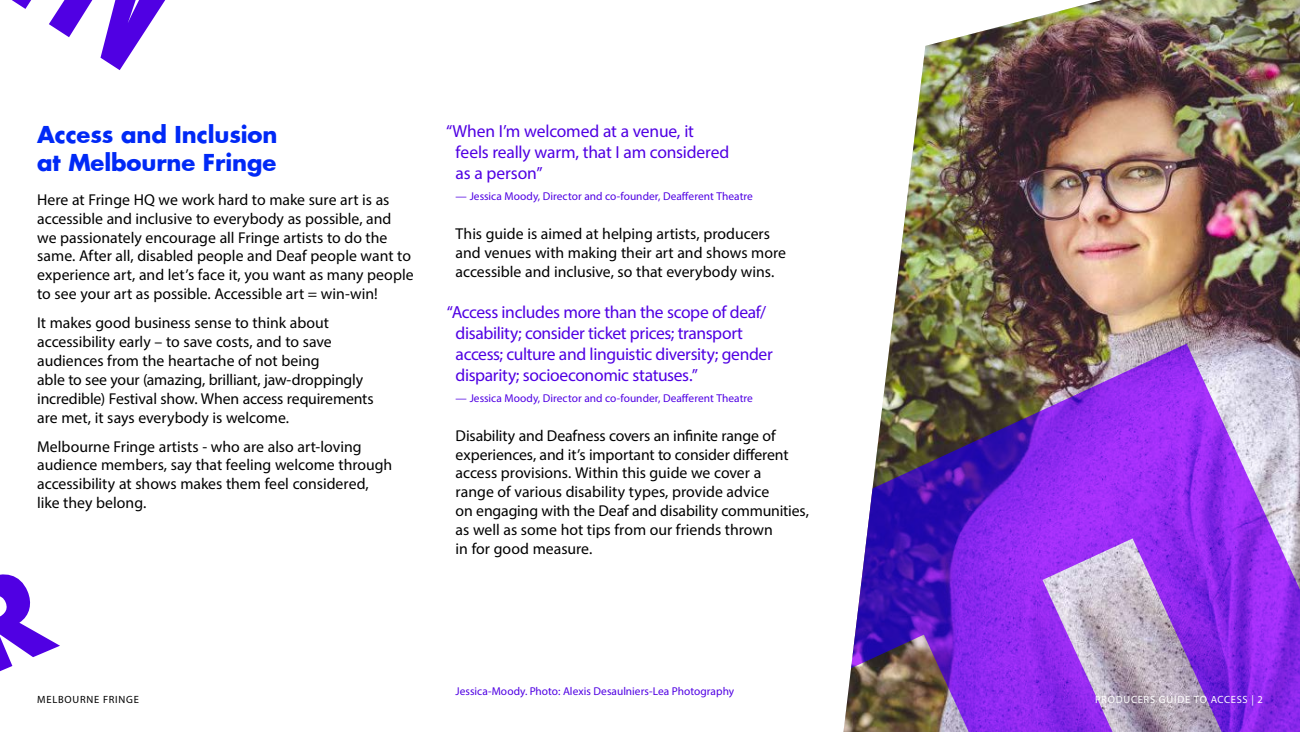
<style>
.page{position:relative;width:1300px;height:732px;background:#fff}
.page>*{position:absolute;margin:0;border:0;box-sizing:border-box;transform-origin:0 0}
.t1{font:700 22.75px/28px "Futura";letter-spacing:-.005em;color:#0029f6}
.t2{font:17.5px/21px "Myriad Pro";letter-spacing:-.02em;color:#5000e3}
.t3{font:15.75px/18.9px "Myriad Pro";color:#000}
.t4{font:11.38px "Myriad Pro";letter-spacing:.005em;color:#5000e3}
.t5{font:10.5px "Myriad Pro";letter-spacing:.07em;color:#fff}
.t6{font:10.5px "Myriad Pro";letter-spacing:.075em;color:#000}
</style>
<div class="page">
<img style="left:889px;top:0;width:411px;height:344px">
<img style="left:843px;top:344px;width:457px;height:388px">
<svg style="left:0;top:574px;width:60px;height:98px"></svg>
<svg style="left:12px;top:0;width:19px;height:9px"></svg>
<svg style="left:49px;top:0;width:117px;height:70px"></svg>
<h1 class="t1" style="left:37px;top:120px;width:242px">Access and Inclusion at Melbourne Fringe</h1>
<p class="t3" style="left:37px;top:190px;width:378px">Here at Fringe HQ we work hard to make sure art is as accessible and inclusive to everybody as possible, and we passionately encourage all Fringe artists to do the same. After all, disabled people and Deaf people want to experience art, and let’s face it, you want as many people to see your art as possible. Accessible art = win-win!</p>
<p class="t3" style="left:37px;top:313px;width:338px">It makes good business sense to think about accessibility early – to save costs, and to save audiences from the heartache of not being<br>able to see your (amazing, brilliant, jaw-droppingly incredible) Festival show. When access requirements are met, it says everybody is welcome.</p>
<p class="t3" style="left:37px;top:436px;width:357px">Melbourne Fringe artists - who are also art-loving audience members, say that feeling welcome through accessibility at shows makes them feel considered, like they belong.</p>
<p class="t2" style="left:456px;top:120px;width:275px;text-indent:-10px">“When I’m welcomed at a venue, it feels really warm, that I am considered as a person”</p>
<p class="t4" style="left:456px;top:189px;width:299px">— Jessica Moody, Director and co-founder, Deafferent Theatre</p>
<p class="t3" style="left:456px;top:224px;width:332px">This guide is aimed at helping artists, producers and venues with making their art and shows more accessible and inclusive, so that everybody wins.</p>
<p class="t2" style="left:456px;top:301px;width:319px;text-indent:-9px">“Access includes more than the scope of deaf/ disability; consider ticket prices; transport access; culture and linguistic diversity; gender disparity; socioeconomic statuses.”</p>
<p class="t4" style="left:456px;top:391px;width:299px">— Jessica Moody, Director and co-founder, Deafferent Theatre</p>
<p class="t3" style="left:456px;top:425px;width:355px">Disability and Deafness covers an infinite range of experiences, and it’s important to consider different access provisions. Within this guide we cover a<br>range of various disability types, provide advice<br>on engaging with the Deaf and disability communities, as well as some hot tips from our friends thrown<br>in for good measure.</p>
<p class="t4" style="left:456px;top:684px;width:280px">Jessica-Moody. Photo: Alexis Desaulniers-Lea Photography</p>
<p class="t6" style="left:37px;top:692px;width:103px">MELBOURNE FRINGE</p>
<p class="t5" style="left:1095px;top:692px;width:169px">PRODUCERS GUIDE TO ACCESS | 2</p>
</div>
